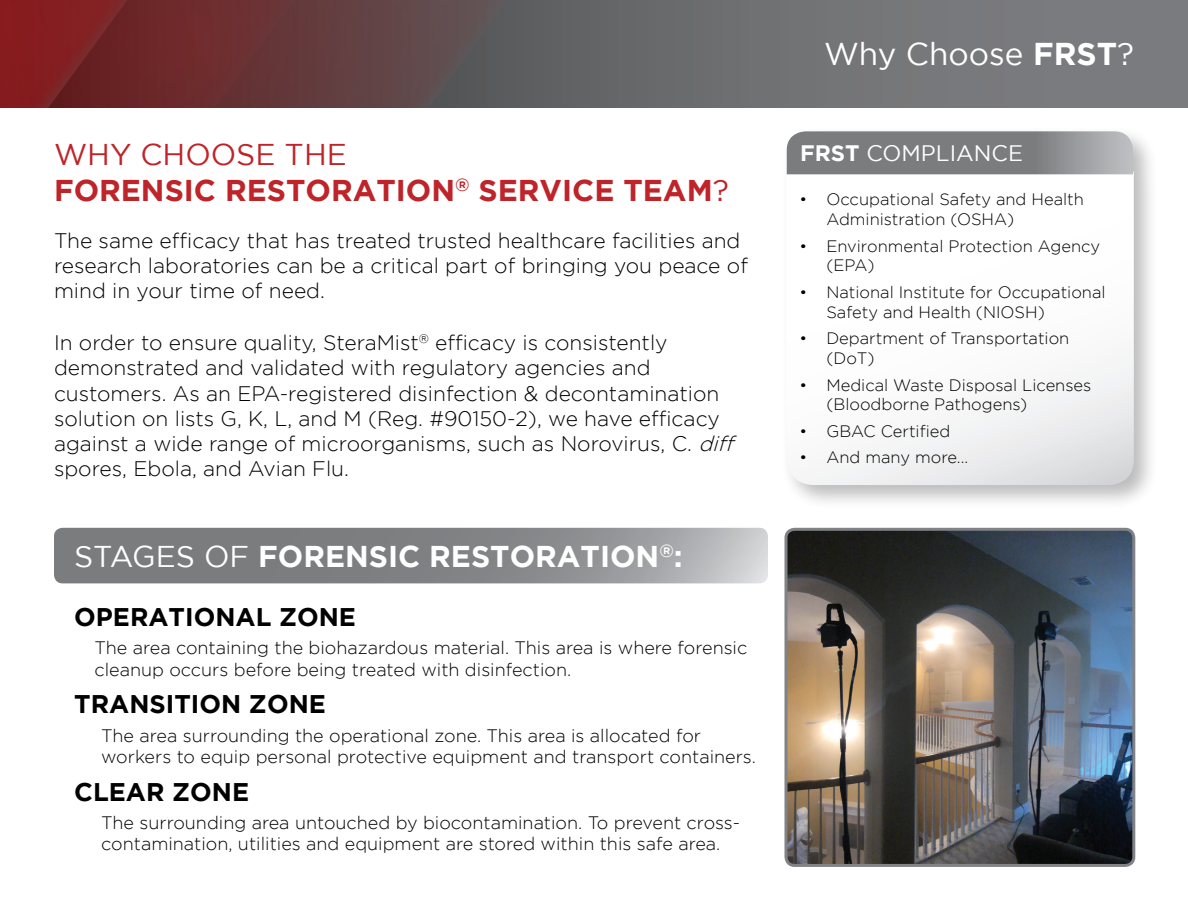
<style>
.page{position:relative;width:1188px;height:918px;background:#fff}
.page>*{position:absolute;margin:0;border:0;box-sizing:border-box;transform-origin:0 0}
.t1{font:31.5px "Gotham";color:#fff}
.t2{font:700 30px/36px "Gotham";color:#be2429}
.t3{font:700 30px "Gotham";color:#fff}
.Body_Text{font:700 25.5px "Gotham";color:#000}
.t4{font:22.35px "Gotham";color:#fff}
.Body_Text-2{font:300 21px/25.2px "Gotham";color:#000}
.Body_Text-3{font:300 18px/21.6px "Gotham";color:#000}
.t5{font:300 16.5px/19.8px "Gotham";color:#000}
.s1{font-weight:400}
.s2{font-style:italic}
.s3{font-weight:700}
</style>
<div class="page">
<div style="left:0;top:0;width:1188px;height:107px;background:#77797c"></div>
<div style="left:0;top:0;width:740px;height:107px;background:#fff;opacity:.75"></div>
<svg style="left:54px;top:528px;width:714px;height:55px;background:#8a8c8e"></svg>
<div style="left:780px;top:126px;width:379px;height:384px;background:#231f20;opacity:.3"></div>
<svg style="left:786px;top:172px;width:348px;height:313px"></svg>
<svg style="left:787px;top:131px;width:346px;height:43px;background:#86878a"></svg>
<img style="left:788px;top:529px;width:346px;height:336px">
<div style="left:784px;top:528px;width:351px;height:339px;border:3px solid #808285;border-radius:9px"></div>
<p class="t2" style="left:54px;top:136px;width:676px"><span class="s1">WHY CHOOSE THE<br></span>FORENSIC RESTORATION<sup>®</sup> SERVICE TEAM<span class="s1">?</span></p>
<p class="Body_Text-2" style="left:54px;top:227px;width:695px">The same efficacy that has treated trusted healthcare facilities and research laboratories can be a critical part of bringing you peace of mind in your time of need.</p>
<p class="Body_Text-2" style="left:54px;top:330px;width:687px">In order to ensure quality, SteraMist<sup>®</sup> efficacy is consistently demonstrated and validated with regulatory agencies and customers. As an EPA-registered disinfection &amp; decontamination solution on lists G, K, L, and M (Reg. #90150-2), we have efficacy against a wide range of microorganisms, such as Norovirus, C. <span class="s2">diff </span>spores, Ebola, and Avian Flu.</p>
<p class="t3" style="left:74px;top:539px;width:610px"><span class="s1">STAGES OF</span> FORENSIC RESTORATION<sup>®</sup>:</p>
<p class="Body_Text" style="left:74px;top:602px;width:283px">OPERATIONAL ZONE</p>
<p class="Body_Text-3" style="left:94px;top:637px;width:654px">The area containing the biohazardous material. This area is where forensic cleanup occurs before being treated with disinfection.</p>
<p class="Body_Text" style="left:74px;top:689px;width:253px">TRANSITION ZONE</p>
<p class="Body_Text-3" style="left:101px;top:724px;width:656px">The area surrounding the operational zone. This area is allocated for workers to equip personal protective equipment and transport containers.</p>
<p class="Body_Text" style="left:74px;top:777px;width:176px">CLEAR ZONE</p>
<p class="Body_Text-3" style="left:101px;top:812px;width:640px">The surrounding area untouched by biocontamination. To prevent cross&shy;contamination, utilities and equipment are stored within this safe area.</p>
<p class="t1" style="left:824px;top:37px;width:311px">Why Choose <span class="s3">FRST</span>?</p>
<p class="t4" style="left:800px;top:141px;width:224px"><span class="s3">FRST</span> COMPLIANCE</p>
<p class="t5" style="left:826px;top:189px;width:259px;text-indent:-27px">• Occupational Safety and Health<br>Administration (OSHA)</p>
<p class="t5" style="left:826px;top:236px;width:275px;text-indent:-27px">• Environmental Protection Agency (EPA)</p>
<p class="t5" style="left:826px;top:282px;width:281px;text-indent:-27px">• National Institute for Occupational<br>Safety and Health (NIOSH)</p>
<p class="t5" style="left:826px;top:328px;width:245px;text-indent:-27px">• Department of Transportation (DoT)</p>
<p class="t5" style="left:826px;top:375px;width:267px;text-indent:-27px">• Medical Waste Disposal Licenses (Bloodborne Pathogens)</p>
<p class="t5" style="left:800px;top:421px;width:152px">• GBAC Certified</p>
<p class="t5" style="left:800px;top:447px;width:170px">• And many more...</p>
</div>
